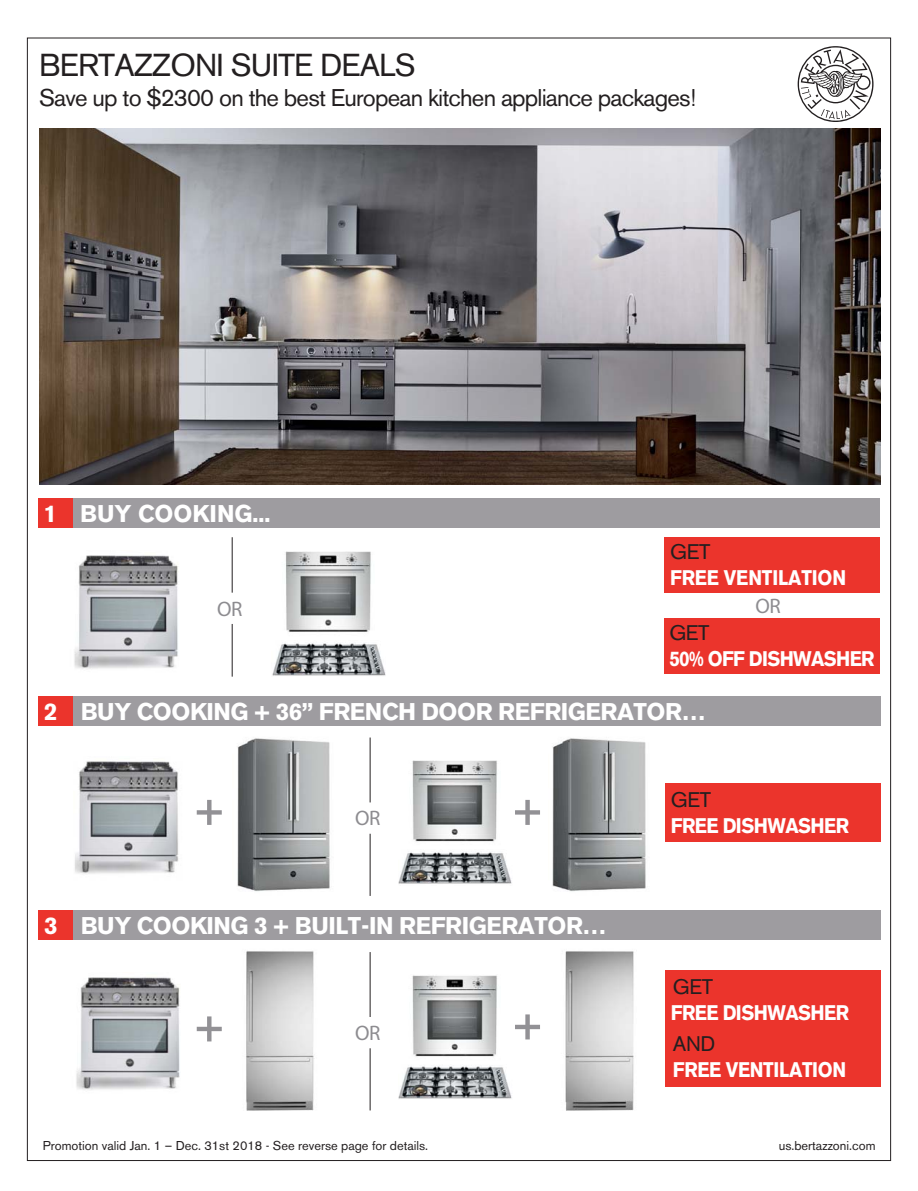
<style>
.page{position:relative;width:918px;height:1191px;background:#fff}
.page>*{position:absolute;margin:0;border:0;box-sizing:border-box;transform-origin:0 0}
.t1{font:31.5px "Akzidenz Grotesk BE";letter-spacing:-.025em;color:#231f20}
.t2{font:700 24px "Akzidenz Grotesk BE";letter-spacing:-.02em;color:#fff}
.t3{font:24px "Akzidenz Grotesk BE";letter-spacing:-.035em;color:#231f20}
.t4{font:700 24px "Akzidenz Grotesk BE";color:#fff}
.t5{font:700 21px "Akzidenz Grotesk BE";letter-spacing:-.03em;color:#fff;scale:.9 1}
.t6{font:21px "Akzidenz Grotesk BE";letter-spacing:-.02em;color:#231f20}
.t7{font:700 21px "Akzidenz Grotesk BE";letter-spacing:-.01em;color:#fff;scale:.9 1}
.t8{font:500 21px "Akzidenz Grotesk BE";letter-spacing:-.015em;color:#8d8c90}
.t9{font:12.75px "Akzidenz Grotesk BE";color:#231f20}
</style>
<div class="page">
<img style="left:39px;top:129px;width:842px;height:356px">
<svg style="left:798px;top:46px;width:76px;height:76px"></svg>
<div style="left:39px;top:696px;width:842px;height:30px;background:#9e9ca0"></div>
<div style="left:39px;top:696px;width:34px;height:30px;background:#eb342c"></div>
<hr style="left:370px;top:738px;width:1px;height:64px;background:#231f20">
<hr style="left:370px;top:834px;width:1px;height:62px;background:#231f20">
<svg style="left:515px;top:800px;width:25px;height:25px"></svg>
<img style="left:552px;top:738px;width:94px;height:154px">
<img style="left:399px;top:760px;width:113px;height:124px">
<svg style="left:197px;top:800px;width:25px;height:25px"></svg>
<img style="left:75px;top:761px;width:104px;height:113px">
<img style="left:237px;top:738px;width:93px;height:154px">
<div style="left:665px;top:783px;width:216px;height:59px;background:#eb342c"></div>
<div style="left:38px;top:498px;width:842px;height:30px;background:#9e9ca0"></div>
<div style="left:38px;top:498px;width:34px;height:30px;background:#eb342c"></div>
<img style="left:272px;top:551px;width:114px;height:125px">
<img style="left:74px;top:555px;width:104px;height:114px">
<hr style="left:232px;top:537px;width:1px;height:56px;background:#231f20">
<hr style="left:232px;top:624px;width:1px;height:53px;background:#231f20">
<div style="left:664px;top:537px;width:216px;height:56px;background:#eb342c"></div>
<div style="left:664px;top:618px;width:216px;height:55px;background:#eb342c"></div>
<svg style="left:197px;top:1016px;width:25px;height:25px"></svg>
<img style="left:76px;top:977px;width:104px;height:113px">
<img style="left:246px;top:951px;width:68px;height:160px">
<div style="left:39px;top:910px;width:842px;height:30px;background:#9e9ca0"></div>
<div style="left:39px;top:910px;width:34px;height:30px;background:#eb342c"></div>
<hr style="left:370px;top:952px;width:1px;height:65px;background:#231f20">
<hr style="left:370px;top:1048px;width:1px;height:62px;background:#231f20">
<svg style="left:515px;top:1014px;width:25px;height:25px"></svg>
<img style="left:399px;top:975px;width:113px;height:124px">
<img style="left:565px;top:951px;width:69px;height:160px">
<div style="left:665px;top:971px;width:216px;height:116px;background:#eb342c"></div>
<h1 class="t1" style="left:39px;top:53px;width:378px">BERTAZZONI SUITE DEALS</h1>
<h2 class="t3" style="left:39px;top:89px;width:659px">Save up to $2300 on the best European kitchen appliance packages!</h2>
<h2 class="t4" style="left:43px;top:506px;width:229px">1 BUY COOKING...</h2>
<h3 class="t8" style="left:217px;top:601px;width:27px">OR</h3>
<h3 class="t6" style="left:670px;top:544px;width:42px">GET</h3>
<h3 class="t7" style="left:670px;top:570px;width:197px">FREE VENTILATION</h3>
<h3 class="t8" style="left:755px;top:598px;width:27px">OR</h3>
<h3 class="t6" style="left:669px;top:625px;width:42px">GET</h3>
<h3 class="t5" style="left:669px;top:651px;width:230px">50% OFF DISHWASHER</h3>
<h2 class="t2" style="left:44px;top:703px;width:663px">2 BUY COOKING + 36” FRENCH DOOR REFRIGERATOR…</h2>
<h3 class="t8" style="left:355px;top:811px;width:27px">OR</h3>
<h2 class="t2" style="left:44px;top:917px;width:564px">3 BUY COOKING 3 + BUILT-IN REFRIGERATOR…</h2>
<h3 class="t8" style="left:355px;top:1025px;width:27px">OR</h3>
<h3 class="t6" style="left:671px;top:792px;width:42px">GET</h3>
<h3 class="t5" style="left:671px;top:818px;width:200px">FREE DISHWASHER</h3>
<h3 class="t6" style="left:673px;top:980px;width:42px">GET</h3>
<h3 class="t5" style="left:671px;top:1005px;width:200px">FREE DISHWASHER</h3>
<h3 class="t6" style="left:673px;top:1037px;width:44px">AND</h3>
<h3 class="t5" style="left:673px;top:1062px;width:194px">FREE VENTILATION</h3>
<p class="t9" style="left:43px;top:1141px;width:387px">Promotion valid Jan. 1 – Dec. 31st 2018 - See reverse page for details.</p>
<p class="t9" style="left:779px;top:1141px;width:98px">us.bertazzoni.com</p>
</div>
